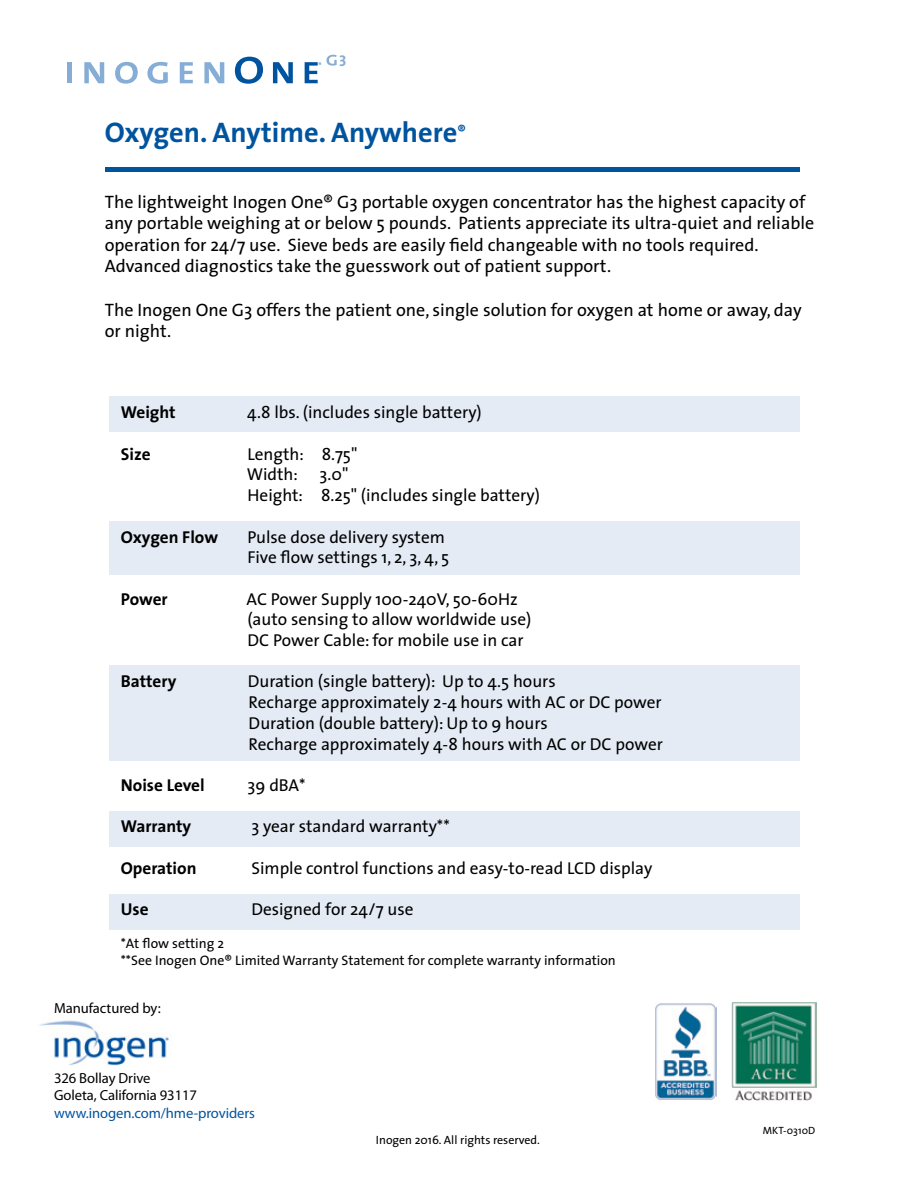
<style>
.page{position:relative;width:918px;height:1188px;background:#fff}
.page>*{position:absolute;margin:0;border:0;box-sizing:border-box;transform-origin:0 0}
.t1{font:700 28.5px "The Sans";color:#00549e}
.t2{font:18px/21.6px "The Sans";color:#000}
.t3{font:17.25px/20.7px "The Sans";color:#000}
.t4{font:700 17.25px "The Sans";color:#000}
.t5{font:15.6px "The Sans Bold Caps";color:#86aed3}
.t6{font:14.7px/17.5px "Myriad Pro";letter-spacing:-.005em;color:#000}
.t7{font:14.7px "Myriad Pro";letter-spacing:-.005em;color:#00539f}
.t8{font:13.8px/16.5px "The Sans";color:#000}
.t9{font:12px "The Sans";color:#000}
.t10{font:10.5px "The Sans";color:#000}
</style>
<div class="page">
<div style="left:67px;top:62px;width:5px;height:21px;background:#85add5"></div>
<svg style="left:84px;top:62px;width:20px;height:21px"></svg>
<svg style="left:115px;top:62px;width:23px;height:22px"></svg>
<svg style="left:147px;top:62px;width:21px;height:22px"></svg>
<svg style="left:180px;top:62px;width:13px;height:21px"></svg>
<svg style="left:204px;top:62px;width:20px;height:21px"></svg>
<svg style="left:273px;top:62px;width:20px;height:21px"></svg>
<svg style="left:235px;top:57px;width:28px;height:27px"></svg>
<svg style="left:305px;top:55px;width:32px;height:28px"></svg>
<div style="left:109px;top:396px;width:690px;height:36px;background:#e4ebf5"></div>
<div style="left:109px;top:521px;width:691px;height:54px;background:#e4ebf5"></div>
<div style="left:109px;top:665px;width:690px;height:96px;background:#e4ebf5"></div>
<div style="left:109px;top:811px;width:690px;height:35px;background:#e4ebf5"></div>
<div style="left:109px;top:894px;width:690px;height:36px;background:#e4ebf5"></div>
<img style="left:40px;top:1020px;width:129px;height:46px">
<img style="left:655px;top:1003px;width:61px;height:97px">
<img style="left:731px;top:1002px;width:86px;height:99px">
<div style="left:105px;top:167px;width:695px;height:5px;background:#00549e"></div>
<p class="t5" style="left:339px;top:47px;width:9px">3</p>
<h1 class="t1" style="left:105px;top:108px;width:363px">Oxygen. Anytime. Anywhere<sup>®</sup></h1>
<p class="t2" style="left:105px;top:190px;width:711px">The lightweight Inogen One® G3 portable oxygen concentrator has the highest capacity of any portable weighing at or below 5 pounds. Patients appreciate its ultra-quiet and reliable operation for 24/7 use. Sieve beds are easily field changeable with no tools required.<br>Advanced diagnostics take the guesswork out of patient support.</p>
<p class="t2" style="left:105px;top:298px;width:698px">The Inogen One G3 offers the patient one, single solution for oxygen at home or away, day or night.</p>
<p class="t4" style="left:121px;top:398px;width:56px">Weight</p>
<p class="t3" style="left:247px;top:402px;width:236px">4.8 lbs. (includes single battery)</p>
<p class="t4" style="left:121px;top:439px;width:31px">Size</p>
<p class="t3" style="left:247px;top:443px;width:112px">Length: 8.75"<br>Width:</p>
<p class="t3" style="left:248px;top:464px;width:294px;text-indent:72px">3.0"<br>Height: 8.25" (includes single battery)</p>
<p class="t4" style="left:121px;top:522px;width:99px">Oxygen Flow</p>
<p class="t3" style="left:248px;top:526px;width:203px">Pulse dose delivery system<br>Five flow settings 1, 2, 3, 4, 5</p>
<p class="t4" style="left:121px;top:584px;width:48px">Power</p>
<p class="t3" style="left:247px;top:588px;width:286px">AC Power Supply 100-240V, 50-60Hz (auto sensing to allow worldwide use)<br>DC Power Cable: for mobile use in car</p>
<p class="t4" style="left:121px;top:667px;width:57px">Battery</p>
<p class="t3" style="left:248px;top:671px;width:417px">Duration (single battery): Up to 4.5 hours<br>Recharge approximately 2-4 hours with AC or DC power Duration (double battery): Up to 9 hours<br>Recharge approximately 4-8 hours with AC or DC power</p>
<p class="t4" style="left:121px;top:771px;width:85px">Noise Level</p>
<p class="t3" style="left:248px;top:774px;width:60px">39 dBA*</p>
<p class="t4" style="left:121px;top:812px;width:72px">Warranty</p>
<p class="t3" style="left:251px;top:816px;width:200px">3 year standard warranty**</p>
<p class="t4" style="left:121px;top:853px;width:77px">Operation</p>
<p class="t3" style="left:251px;top:857px;width:402px">Simple control functions and easy-to-read LCD display</p>
<p class="t4" style="left:121px;top:895px;width:29px">Use</p>
<p class="t3" style="left:251px;top:898px;width:164px">Designed for 24/7 use</p>
<p class="t8" style="left:121px;top:935px;width:497px">*At flow setting 2<br>**See Inogen One® Limited Warranty Statement for complete warranty information</p>
<p class="t6" style="left:54px;top:999px;width:108px">Manufactured by:</p>
<p class="t6" style="left:54px;top:1069px;width:145px">326 Bollay Drive<br>Goleta, California 93117</p>
<p class="t7" style="left:54px;top:1104px;width:203px">www.inogen.com/hme-providers</p>
<p class="t9" style="left:376px;top:1130px;width:166px">Inogen 2016. All rights reserved.</p>
<p class="t10" style="left:763px;top:1121px;width:54px">MKT-0310D</p>
</div>
